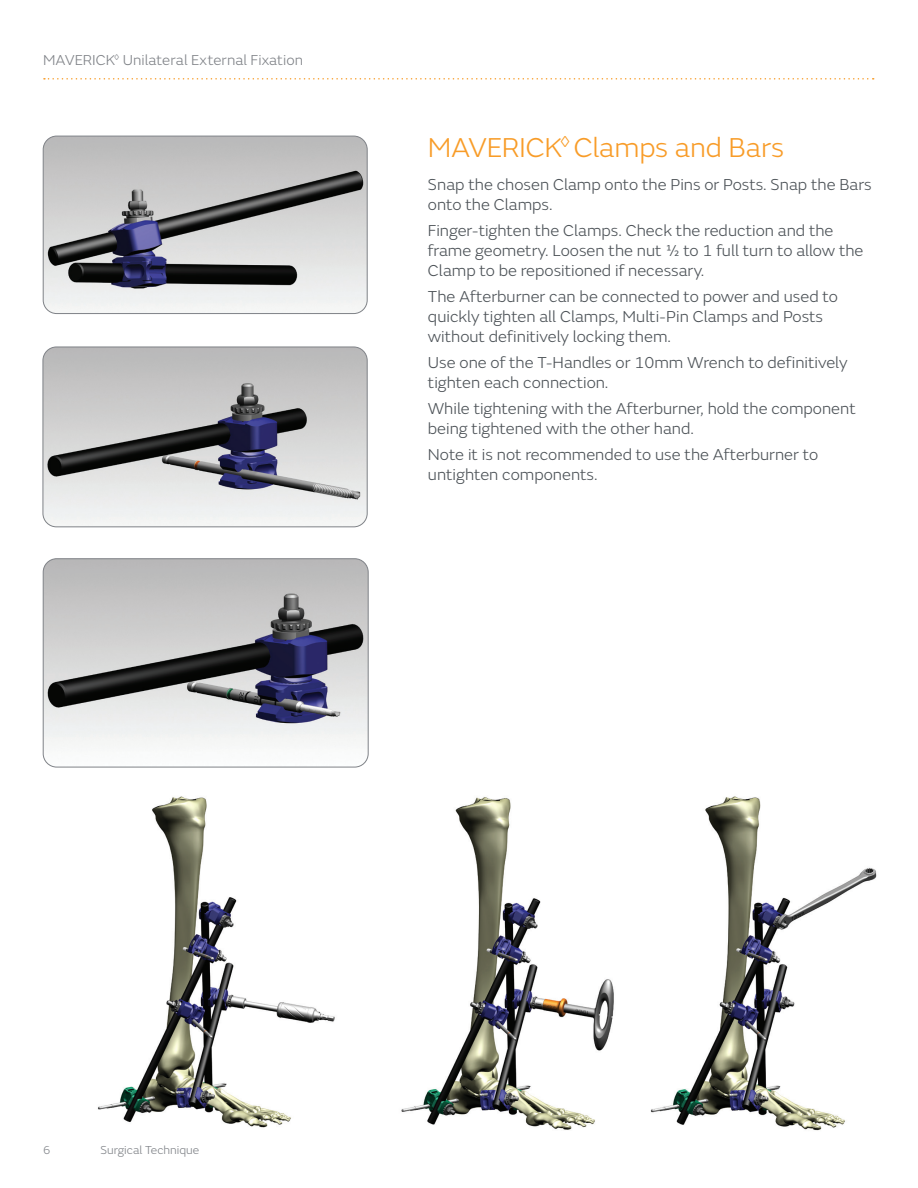
<style>
.page{position:relative;width:918px;height:1188px;background:#fff}
.page>*{position:absolute;margin:0;border:0;box-sizing:border-box;transform-origin:0 0}
.Orange_Paragraph_Hea{font:300 28.5px "SN Emeric";letter-spacing:-.005em;color:#f89c28}
.Body_Text_11_13_2{font:300 16.5px/19.8px "SN Emeric";color:#4b5156}
.t1{font:300 15px "SN Emeric";letter-spacing:.005em;color:#7f8287}
.t2{font:300 12px "SN Emeric";color:#7f8287}
</style>
<div class="page">
<svg style="left:44px;top:78px;width:830px;height:2px"></svg>
<img style="left:43px;top:136px;width:323px;height:178px">
<div style="left:43px;top:136px;width:325px;height:178px;border:1px solid #7f8287;border-radius:14px"></div>
<img style="left:43px;top:347px;width:323px;height:180px">
<div style="left:43px;top:347px;width:325px;height:180px;border:1px solid #7f8287;border-radius:14px"></div>
<img style="left:43px;top:560px;width:324px;height:207px">
<div style="left:43px;top:558px;width:326px;height:209px;border:1px solid #7f8287;border-radius:14px"></div>
<img style="left:97px;top:796px;width:238px;height:332px">
<img style="left:401px;top:797px;width:213px;height:333px">
<img style="left:650px;top:796px;width:227px;height:335px">
<p class="t1" style="left:43px;top:51px;width:261px">MAVERICK<sup>◊</sup> Unilateral External Fixation</p>
<p class="Orange_Paragraph_Hea" style="left:428px;top:130px;width:358px">MAVERICK<sup>◊</sup> Clamps and Bars</p>
<p class="Body_Text_11_13_2" style="left:428px;top:175px;width:445px">Snap the chosen Clamp onto the Pins or Posts. Snap the Bars onto the Clamps.</p>
<p class="Body_Text_11_13_2" style="left:428px;top:221px;width:437px">Finger-tighten the Clamps. Check the reduction and the frame geometry. Loosen the nut ½ to 1 full turn to allow the<br>Clamp to be repositioned if necessary.</p>
<p class="Body_Text_11_13_2" style="left:428px;top:287px;width:411px">The Afterburner can be connected to power and used to quickly tighten all Clamps, Multi-Pin Clamps and Posts without definitively locking them.</p>
<p class="Body_Text_11_13_2" style="left:428px;top:353px;width:421px">Use one of the T-Handles or 10mm Wrench to definitively tighten each connection.</p>
<p class="Body_Text_11_13_2" style="left:428px;top:399px;width:429px">While tightening with the Afterburner, hold the component being tightened with the other hand.</p>
<p class="Body_Text_11_13_2" style="left:428px;top:445px;width:392px">Note it is not recommended to use the Afterburner to untighten components.</p>
<p class="t2" style="left:43px;top:1142px;width:9px">6</p>
<p class="t2" style="left:101px;top:1142px;width:100px">Surgical Technique</p>
</div>
